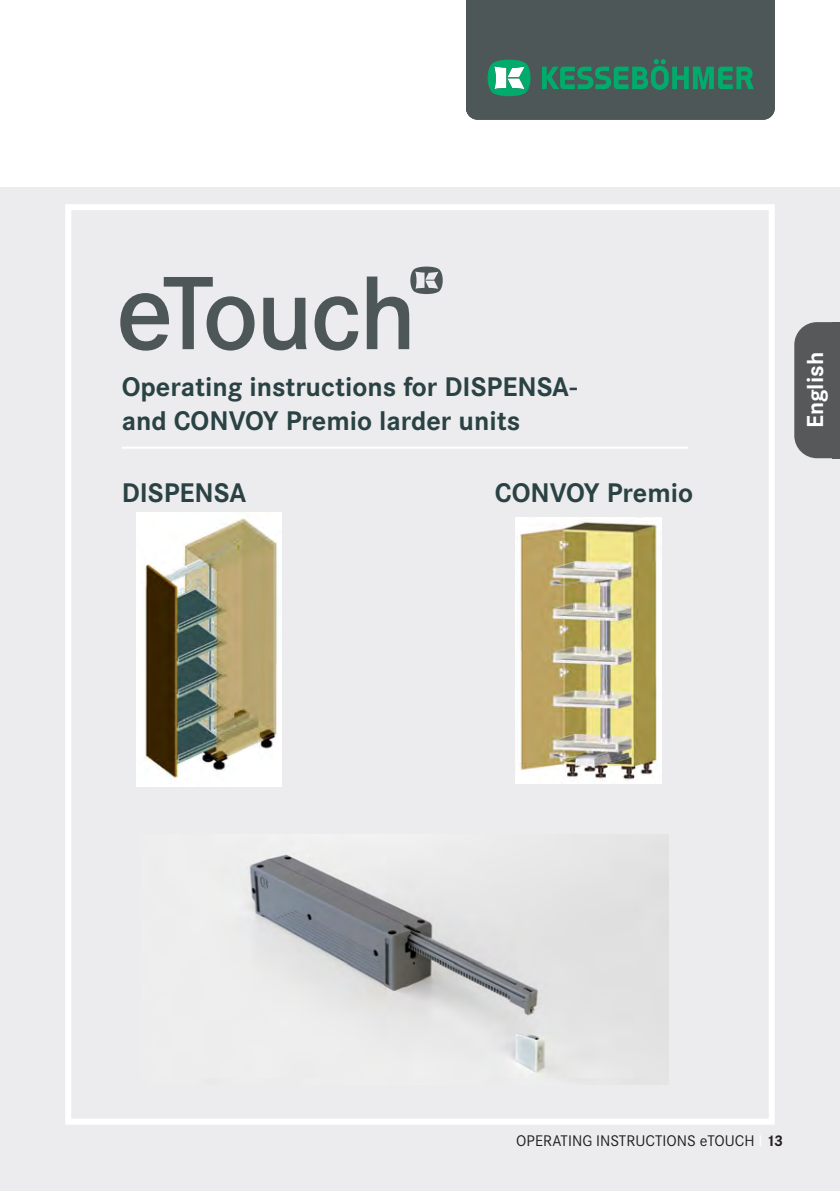
<style>
.page{position:relative;width:840px;height:1191px;background:#fff}
.page>*{position:absolute;margin:0;border:0;box-sizing:border-box;transform-origin:0 0}
.t1{font:700 28px/33.6px "Corporate S";color:#2b4244}
.t2{font:700 24px "Corporate S";color:#fff}
.t3{font:16px "Corporate S";color:#231f20}
.s1{color:#fff}
.s2{font-weight:700}
</style>
<div class="page">
<div style="left:0;top:187px;width:839px;height:1004px;background:#ececee"></div>
<svg style="left:794px;top:322px;width:37px;height:136px;background:#5e5f61"></svg>
<div style="left:831px;top:322px;width:8px;height:136px;background:#57585a"></div>
<div style="left:65px;top:204px;width:709px;height:920px;border:6px solid #fff"></div>
<svg style="left:120px;top:277px;width:134px;height:74px"></svg>
<svg style="left:263px;top:298px;width:43px;height:52px"></svg>
<svg style="left:314px;top:296px;width:44px;height:54px"></svg>
<svg style="left:366px;top:266px;width:76px;height:83px"></svg>
<img style="left:515px;top:517px;width:146px;height:266px">
<img style="left:136px;top:513px;width:146px;height:273px">
<svg style="left:466px;top:0;width:308px;height:120px;background:#48615c"></svg>
<img style="left:249px;top:838px;width:419px;height:246px">
<hr style="left:122px;top:447px;width:565px;height:2px;background:#fff">
<p class="t1" style="left:122px;top:370px;width:456px">Operating instructions for DISPENSA&shy;and CONVOY Premio larder units</p>
<p class="t1" style="left:122px;top:477px;width:126px">DISPENSA</p>
<p class="t1" style="left:494px;top:477px;width:200px">CONVOY Premio</p>
<p class="t2" style="left:801px;top:428px;width:77px;rotate:-90deg">English</p>
<p class="t3" style="left:516px;top:1132px;width:268px">OPERATING INSTRUCTIONS eTOUCH <span class="s1">l</span> <span class="s2">13</span></p>
</div>
